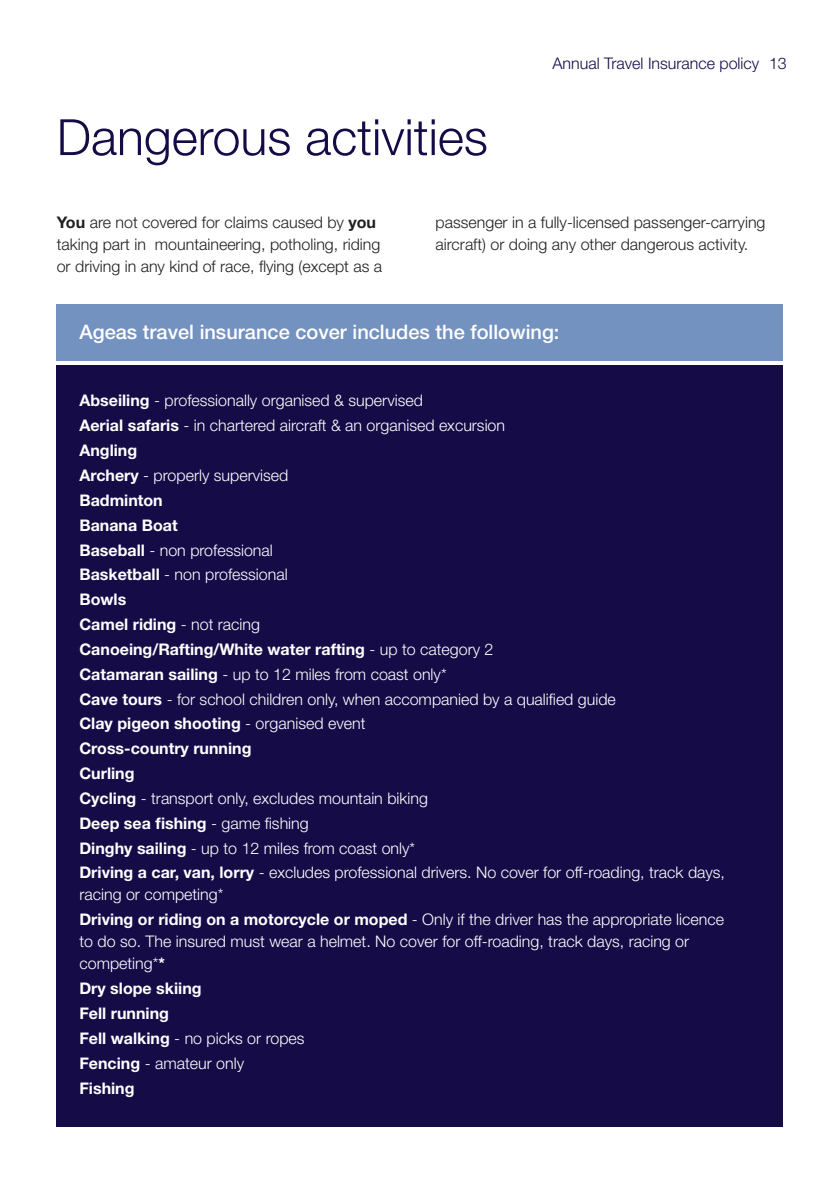
<style>
.page{position:relative;width:840px;height:1191px;background:#fff}
.page>*{position:absolute;margin:0;border:0;box-sizing:border-box;transform-origin:0 0}
.t1{font:300 50px "Helvetica Neue";color:#150b47}
.t2{font:500 20px "Helvetica Neue";color:#fff}
.t3{font:300 16px/24.8px "Helvetica Neue";color:#fff}
.t4{font:300 16px/22px "Helvetica Neue";color:#231f20}
.t5{font:700 16px/24.8px "Helvetica Neue";color:#fff}
.t6{font:300 16px "Helvetica Neue";color:#150b47}
.s1{font-weight:700}
.s2{font-weight:300}
</style>
<div class="page">
<div style="left:57px;top:365px;width:725px;height:761px;background:#150b47"></div>
<div style="left:57px;top:304px;width:725px;height:57px;background:#7392c0"></div>
<h1 class="t1" style="left:57px;top:119px;width:432px">Dangerous activities</h1>
<p class="t6" style="left:552px;top:58px;width:236px">Annual Travel Insurance policy 13</p>
<p class="t4" style="left:57px;top:213px;width:327px"><span class="s1">You</span> are not covered for claims caused by <span class="s1">you </span>taking part in mountaineering, potholing, riding or driving in any kind of race, lying (except as a</p>
<p class="t4" style="left:435px;top:213px;width:331px">passenger in a fully-licensed passenger-carrying aircraft) or doing any other dangerous activity.</p>
<p class="t2" style="left:79px;top:324px;width:481px">Ageas travel insurance cover includes the following:</p>
<p class="t3" style="left:79px;top:390px;width:646px"><span class="s1">Abseiling</span> - professionally organised &amp; supervised<br><span class="s1">Aerial safaris</span> - in chartered aircraft &amp; an organised excursion<br><span class="s1">Angling<br>Archery</span> - properly supervised<br><span class="s1">Badminton<br>Banana Boat<br>Baseball</span> - non professional<br><span class="s1">Basketball</span> - non professional<br><span class="s1">Bowls<br>Camel riding</span> - not racing<br><span class="s1">Canoeing/Rafting/White water rafting</span> - up to category 2<br><span class="s1">Catamaran sailing</span> - up to 12 miles from coast only*<br><span class="s1">Cave tours</span> - for school children only, when accompanied by a qualiied guide<br><span class="s1">Clay pigeon shooting</span> - organised event<br><span class="s1">Cross-country running<br>Curling<br>Cycling</span> - transport only, excludes mountain biking<br><span class="s1">Deep sea fishing</span> - game ishing<br><span class="s1">Dinghy sailing</span> - up to 12 miles from coast only*<br><span class="s1">Driving a car, van, lorry</span> - excludes professional drivers. No cover for off-roading, track days,</p>
<p class="t3" style="left:79px;top:884px;width:645px">racing or competing*<br><span class="s1">Driving or riding on a motorcycle or moped</span> - Only if the driver has the appropriate licence</p>
<p class="t3" style="left:79px;top:932px;width:611px;line-height:22px">to do so. The insured must wear a helmet. No cover for off-roading, track days, racing or competing*<span class="s1">*</span></p>
<p class="t5" style="left:79px;top:977px;width:226px">Dry slope skiing<br>Fell running<br>Fell walking <span class="s2">- no picks or ropes<br></span>Fencing <span class="s2">- amateur only<br></span>Fishing</p>
</div>
